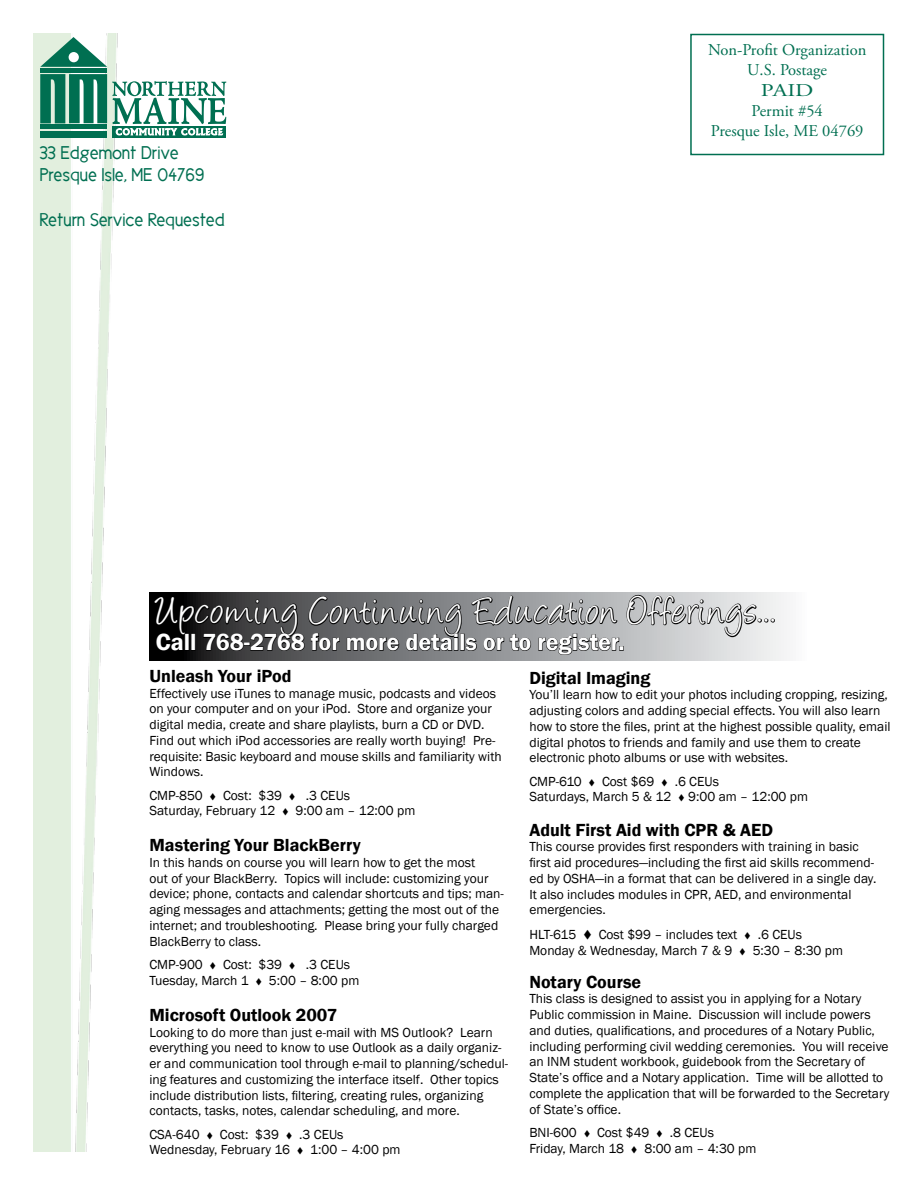
<style>
.page{position:relative;width:918px;height:1188px;background:#fff}
.page>*{position:absolute;margin:0;border:0;box-sizing:border-box;transform-origin:0 0}
.t1{font:45px "Angelina";letter-spacing:.035em;color:#fff}
.t2{font:600 24px "Franklin Gothic";color:#fff}
.t3{font:18.75px/22.5px "Cicle Gordita";color:#006f51}
.t4{font:600 18px "Franklin Gothic";color:#000}
.t5{font:18px "Adobe Garamond Pro";color:#006f51;scale:1.3 1}
.t6{font:16.5px/19.8px "Adobe Garamond Pro";color:#006f51;text-align:center}
.t7{font:13.5px/15.8px "Franklin Gothic";color:#000}
</style>
<div class="page">
<div style="left:149px;top:592px;width:735px;height:69px;background:linear-gradient(to bottom,#f8f8f8,#f8f8f8)"></div>
<img style="left:34px;top:34px;width:84px;height:1118px">
<svg style="left:112px;top:135px;width:114px;height:3px"></svg>
<svg style="left:40px;top:37px;width:67px;height:30px"></svg>
<div style="left:40px;top:131px;width:67px;height:6px;background:#006f51"></div>
<div style="left:40px;top:68px;width:67px;height:5px;background:#006f51"></div>
<div style="left:69px;top:52px;width:10px;height:10px;background:#fff;border-radius:50%"></div>
<svg style="left:40px;top:74px;width:186px;height:61px"></svg>
<div style="left:690px;top:34px;width:194px;height:121px;border:2px solid #006f51"></div>
<svg style="left:153px;top:592px;width:623px;height:69px;background:#6f7071"></svg>
<h3 class="t3" style="left:40px;top:141px;width:166px">33 Edgemont Drive<br>Presque Isle, ME 04769</h3>
<h3 class="t3" style="left:40px;top:209px;width:187px">Return Service Requested</h3>
<p class="t6" style="left:708px;top:40px;width:160px">Non-Profit Organization<br>U.S. Postage</p>
<h3 class="t5" style="left:761px;top:80px;width:42px">PAID</h3>
<p class="t6" style="left:711px;top:101px;width:154px">Permit #54<br>Presque Isle, ME 04769</p>
<h1 class="t1" style="left:156px;top:592px;width:621px">Upcoming Continuing Education Offerings...</h1>
<h2 class="t2" style="left:156px;top:627px;width:470px">Call 768-2768 for more details or to register.</h2>
<h3 class="t4" style="left:149px;top:665px;width:144px">Unleash Your iPod</h3>
<p class="t7" style="left:149px;top:685px;width:354px">Effectively use iTunes to manage music, podcasts and videos on your computer and on your iPod. Store and organize your digital media, create and share playlists, burn a CD or DVD.<br>Find out which iPod accessories are really worth buying! Pre&shy;requisite: Basic keyboard and mouse skills and familiarity with Windows.</p>
<p class="t7" style="left:149px;top:787px;width:267px">CMP-850 ▼ Cost: $39 ▼ .3 CEUs<br>Saturday, February 12 ▼ 9:00 am – 12:00 pm</p>
<h3 class="t4" style="left:149px;top:834px;width:213px">Mastering Your BlackBerry</h3>
<p class="t7" style="left:149px;top:855px;width:356px">In this hands on course you will learn how to get the most<br>out of your BlackBerry. Topics will include: customizing your device; phone, contacts and calendar shortcuts and tips; man&shy;aging messages and attachments; getting the most out of the internet; and troubleshooting. Please bring your fully charged BlackBerry to class.</p>
<p class="t7" style="left:149px;top:957px;width:211px">CMP-900 ▼ Cost: $39 ▼ .3 CEUs<br>Tuesday, March 1 ▼ 5:00 – 8:00 pm</p>
<h3 class="t4" style="left:149px;top:1004px;width:190px">Microsoft Outlook 2007</h3>
<p class="t7" style="left:149px;top:1024px;width:360px">Looking to do more than just e-mail with MS Outlook? Learn everything you need to know to use Outlook as a daily organiz&shy;er and communication tool through e-mail to planning/schedul&shy;ing features and customizing the interface itself. Other topics include distribution lists, filtering, creating rules, organizing contacts, tasks, notes, calendar scheduling, and more.</p>
<p class="t7" style="left:149px;top:1126px;width:253px">CSA-640 ▼ Cost: $39 ▼ .3 CEUs<br>Wednesday, February 16 ▼ 1:00 – 4:00 pm</p>
<h3 class="t4" style="left:529px;top:667px;width:123px">Digital Imaging</h3>
<p class="t7" style="left:529px;top:687px;width:363px">You’ll learn how to edit your photos including cropping, resizing, adjusting colors and adding special effects. You will also learn how to store the files, print at the highest possible quality, email digital photos to friends and family and use them to create electronic photo albums or use with websites.</p>
<p class="t7" style="left:529px;top:774px;width:280px">CMP-610 ▼ Cost $69 ▼ .6 CEUs<br>Saturdays, March 5 &amp; 12 ▼ 9:00 am – 12:00 pm</p>
<h3 class="t4" style="left:529px;top:818px;width:245px">Adult First Aid with CPR &amp; AED</h3>
<p class="t7" style="left:529px;top:839px;width:349px">This course provides first responders with training in basic first aid procedures—including the first aid skills recommend&shy;ed by OSHA—in a format that can be delivered in a single day.<br>It also includes modules in CPR, AED, and environmental emergencies.</p>
<p class="t7" style="left:529px;top:927px;width:315px">HLT-615 ▼ Cost $99 – includes text ▼ .6 CEUs<br>Monday &amp; Wednesday, March 7 &amp; 9 ▼ 5:30 – 8:30 pm</p>
<h3 class="t4" style="left:529px;top:971px;width:113px">Notary Course</h3>
<p class="t7" style="left:529px;top:991px;width:362px">This class is designed to assist you in applying for a Notary Public commission in Maine. Discussion will include powers and duties, qualifications, and procedures of a Notary Public, including performing civil wedding ceremonies. You will receive an INM student workbook, guidebook from the Secretary of State’s office and a Notary application. Time will be allotted to complete the application that will be forwarded to the Secretary of State’s office.</p>
<p class="t7" style="left:529px;top:1125px;width:229px">BNI-600 ▼ Cost $49 ▼ .8 CEUs<br>Friday, March 18 ▼ 8:00 am – 4:30 pm</p>
</div>
